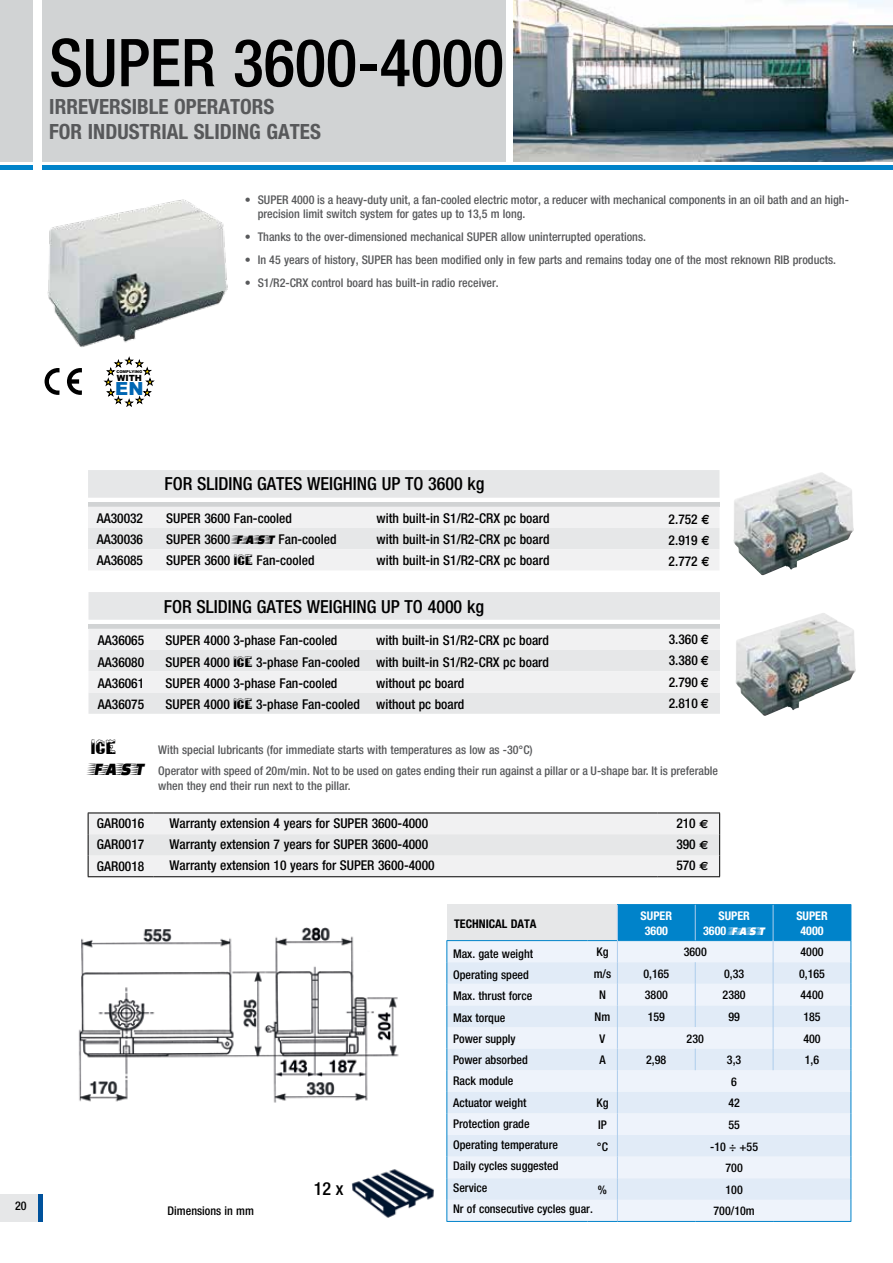
<style>
.page{position:relative;width:893px;height:1263px;background:#fff}
.page>*{position:absolute;margin:0;border:0;box-sizing:border-box;transform-origin:0 0}
.t1{font:500 condensed 66px "Helvetica Neue";color:#000}
.t2{font:700 condensed 21px/25.5px "Helvetica Neue";color:#58595b}
.t3{font:900 18.15px "Arial";color:#0066b3}
.t4{font:500 condensed 18px "Helvetica Neue";color:#000}
.t5{font:18px "Snowtop Caps";color:#000}
.t6{font:500 condensed 13.5px/21.3px "Helvetica Neue";color:#000;text-align:justify}
.t7{font:500 condensed 12px/14.4px "Helvetica Neue";color:#58595b}
.t8{font:500 condensed 12px/21.3px "Helvetica Neue";color:#000;text-align:center}
.t9{font:700 condensed 12px/14.4px "Helvetica Neue";color:#fff;text-align:center}
.t10{font:700 condensed 12px "Helvetica Neue";color:#000}
.t11{font:900 8.55px "Arial";color:#000}
.t12{font:900 3.9px "Arial";color:#000}
.s1{font-family:"Faster One";font-weight:400;font-stretch:normal}
.s2{font-family:"Snowtop Caps";font-weight:400;font-stretch:normal}
.s3{font-family:"Euro Sans";font-weight:700;font-stretch:normal}
.s4{font-family:"Faster One";font-weight:400;font-stretch:normal;font-size:18px;color:#000}
.s5{font-family:"Euro Sans";font-weight:700;font-stretch:normal;font-size:12px}
</style>
<div class="page">
<img style="left:78px;top:927px;width:321px;height:176px">
<div style="left:0;top:1194px;width:38px;height:28px;background:#e6e7e8"></div>
<div style="left:38px;top:1194px;width:5px;height:28px;background:#00529c"></div>
<img style="left:47px;top:199px;width:181px;height:148px">
<div style="left:43px;top:0;width:463px;height:161px;background:#d1d3d4"></div>
<img style="left:514px;top:0;width:379px;height:161px">
<div style="left:0;top:0;width:33px;height:161px;background:#d1d3d4"></div>
<hr style="left:43px;top:166px;width:850px;height:4px;background:#0083ca">
<hr style="left:0;top:166px;width:33px;height:4px;background:#0083ca">
<svg style="left:88px;top:592px;width:632px;height:122px;background:#e8e9ea"></svg>
<div style="left:88px;top:624px;width:632px;height:5px;background:#d1d3d4"></div>
<svg style="left:88px;top:629px;width:632px;height:63px"></svg>
<img style="left:735px;top:613px;width:121px;height:103px">
<svg style="left:45px;top:368px;width:15px;height:27px"></svg>
<svg style="left:67px;top:368px;width:15px;height:27px"></svg>
<svg style="left:104px;top:357px;width:50px;height:49px"></svg>
<div style="left:88px;top:470px;width:631px;height:28px;background:#e6e7e8"></div>
<div style="left:88px;top:502px;width:631px;height:5px;background:#d1d3d4"></div>
<svg style="left:88px;top:507px;width:631px;height:63px"></svg>
<img style="left:733px;top:472px;width:121px;height:103px">
<div style="left:447px;top:904px;width:170px;height:36px;background:#e6e7e8"></div>
<div style="left:447px;top:941px;width:141px;height:280px;background:#eef3fb"></div>
<svg style="left:447px;top:962px;width:141px;height:238px;background:#e6eef8"></svg>
<hr style="left:446px;top:940px;width:142px;height:1px;background:#0083ca">
<svg style="left:446px;top:941px;width:1px;height:280px"></svg>
<hr style="left:446px;top:1221px;width:142px;height:1px;background:#0083ca">
<svg style="left:588px;top:904px;width:263px;height:318px;background:#cee3f3"></svg>
<hr style="left:88px;top:812px;width:65px;height:1px;background:#000">
<hr style="left:153px;top:812px;width:505px;height:1px;background:#000">
<hr style="left:658px;top:812px;width:62px;height:1px;background:#000">
<svg style="left:88px;top:813px;width:632px;height:63px"></svg>
<hr style="left:88px;top:876px;width:65px;height:1px;background:#000">
<hr style="left:153px;top:876px;width:505px;height:1px;background:#000">
<hr style="left:658px;top:876px;width:62px;height:1px;background:#000">
<img style="left:351px;top:1169px;width:83px;height:49px">
<h1 class="t1" style="left:49px;top:23px;width:456px">SUPER 3600-4000</h1>
<h2 class="t2" style="left:49px;top:93px;width:273px">IRREVERSIBLE OPERATORS<br>FOR INDUSTRIAL SLIDING GATES</h2>
<p class="t7" style="left:258px;top:192px;width:593px;text-indent:-13px">• SUPER 4000 is a heavy-duty unit, a fan-cooled electric motor, a reducer with mechanical components in an oil bath and an high&shy;precision limit switch system for gates up to 13,5 m long.</p>
<p class="t7" style="left:245px;top:229px;width:403px">• Thanks to the over-dimensioned mechanical SUPER allow uninterrupted operations.</p>
<p class="t7" style="left:245px;top:252px;width:593px">• In 45 years of history, SUPER has been modified only in few parts and remains today one of the most reknown RIB products.</p>
<p class="t7" style="left:245px;top:275px;width:255px">• S1/R2-CRX control board has built-in radio receiver.</p>
<p class="t8" style="left:15px;top:1195px;width:13px">20</p>
<p class="t12" style="left:116px;top:370px;width:28px">COMPLYING</p>
<p class="t11" style="left:117px;top:373px;width:27px">WITH</p>
<h3 class="t3" style="left:115px;top:378px;width:30px">EN</h3>
<p class="t6" style="left:97px;top:507px;width:48px">AA30032<br>AA30036<br>AA36085</p>
<p class="t6" style="left:98px;top:630px;width:48px">AA36065<br>AA36080<br>AA36061<br>AA36075</p>
<h3 class="t4" style="left:164px;top:473px;width:322px">FOR SLIDING GATES WEIGHING UP TO 3600 kg</h3>
<p class="t6" style="left:166px;top:507px;width:127px">SUPER 3600 Fan-cooled</p>
<p class="t6" style="left:377px;top:507px;width:174px">with built-in S1/R2-CRX pc board</p>
<p class="t6" style="left:166px;top:528px;width:172px">SUPER 3600 <span class="s1">FAST</span> Fan-cooled</p>
<p class="t6" style="left:377px;top:528px;width:174px">with built-in S1/R2-CRX pc board</p>
<p class="t6" style="left:166px;top:549px;width:150px">SUPER 3600 <span class="s2">ICE</span> Fan-cooled</p>
<p class="t6" style="left:377px;top:549px;width:174px">with built-in S1/R2-CRX pc board</p>
<h3 class="t4" style="left:164px;top:596px;width:322px">FOR SLIDING GATES WEIGHING UP TO 4000 kg</h3>
<p class="t6" style="left:166px;top:630px;width:173px">SUPER 4000 3-phase Fan-cooled</p>
<p class="t6" style="left:166px;top:630px;width:385px;text-indent:210px">with built-in S1/R2-CRX pc board SUPER 4000 <span class="s2">ICE</span> 3-phase Fan-cooled with built-in S1/R2-CRX pc board SUPER 4000 3-phase Fan-cooled</p>
<p class="t6" style="left:166px;top:672px;width:300px;text-align:right">without pc board<br>SUPER 4000 <span class="s2">ICE</span> 3-phase Fan-cooled without pc board</p>
<p class="t6" style="left:669px;top:508px;width:42px">2.752 <span class="s3">€ </span>2.919 <span class="s3">€ </span>2.772 <span class="s3">€</span></p>
<p class="t6" style="left:669px;top:629px;width:42px">3.360 <span class="s3">€ </span>3.380 <span class="s3">€ </span>2.790 <span class="s3">€ </span>2.810 <span class="s3">€</span></p>
<h3 class="t5" style="left:91px;top:734px;width:27px">ICE</h3>
<p class="t7" style="left:91px;top:738px;width:629px;line-height:21.6px;text-indent:67px">With special lubricants (for immediate starts with temperatures as low as -30°C)<br><span class="s4">FAST</span> Operator with speed of 20m/min. Not to be used on gates ending their run against a pillar or a U-shape bar. It is preferable</p>
<p class="t7" style="left:158px;top:778px;width:194px">when they end their run next to the pillar.</p>
<p class="t6" style="left:97px;top:812px;width:49px">GAR0016<br>GAR0017<br>GAR0018</p>
<p class="t6" style="left:170px;top:812px;width:267px;text-align:left">Warranty extension 4 years for SUPER 3600-4000<br>Warranty extension 7 years for SUPER 3600-4000<br>Warranty extension 10 years for SUPER 3600-4000</p>
<p class="t8" style="left:168px;top:1200px;width:88px">Dimensions in mm</p>
<h3 class="t4" style="left:314px;top:1178px;width:31px">12 x</h3>
<p class="t10" style="left:454px;top:916px;width:84px">TECHNICAL DATA</p>
<p class="t6" style="left:676px;top:812px;width:34px">210 <span class="s5">€ </span>390 <span class="s5">€ </span>570 <span class="s5">€</span></p>
<p class="t9" style="left:641px;top:908px;width:33px">SUPER<br>3600</p>
<p class="t9" style="left:703px;top:908px;width:63px">SUPER<br>3600 <span class="s1">FAST</span></p>
<p class="t9" style="left:796px;top:908px;width:33px">SUPER<br>4000</p>
<p class="t8" style="left:596px;top:941px;width:13px">Kg</p>
<p class="t8" style="left:684px;top:941px;width:25px">3600</p>
<p class="t8" style="left:800px;top:941px;width:25px">4000</p>
<p class="t8" style="left:594px;top:963px;width:19px">m/s</p>
<p class="t8" style="left:643px;top:963px;width:27px">0,165</p>
<p class="t8" style="left:724px;top:963px;width:22px">0,33</p>
<p class="t8" style="left:799px;top:963px;width:27px">0,165</p>
<p class="t8" style="left:599px;top:984px;width:8px">N</p>
<p class="t8" style="left:645px;top:984px;width:25px">3800</p>
<p class="t8" style="left:723px;top:984px;width:25px">2380</p>
<p class="t8" style="left:800px;top:984px;width:25px">4400</p>
<p class="t8" style="left:595px;top:1006px;width:17px">Nm</p>
<p class="t8" style="left:648px;top:1006px;width:19px">159</p>
<p class="t8" style="left:728px;top:1006px;width:13px">99</p>
<p class="t8" style="left:803px;top:1006px;width:19px">185</p>
<p class="t8" style="left:600px;top:1027px;width:7px">V</p>
<p class="t8" style="left:687px;top:1027px;width:19px">230</p>
<p class="t8" style="left:803px;top:1027px;width:19px">400</p>
<p class="t8" style="left:599px;top:1049px;width:8px">A</p>
<p class="t8" style="left:646px;top:1049px;width:22px">2,98</p>
<p class="t8" style="left:727px;top:1049px;width:16px">3,3</p>
<p class="t8" style="left:805px;top:1049px;width:16px">1,6</p>
<p class="t8" style="left:731px;top:1071px;width:7px">6</p>
<p class="t8" style="left:596px;top:1092px;width:13px">Kg</p>
<p class="t8" style="left:728px;top:1092px;width:13px">42</p>
<p class="t8" style="left:598px;top:1114px;width:10px">IP</p>
<p class="t8" style="left:728px;top:1114px;width:13px">55</p>
<p class="t8" style="left:597px;top:1135px;width:13px">°C</p>
<p class="t8" style="left:710px;top:1135px;width:49px">-10 ÷ +55<br>700</p>
<p class="t8" style="left:598px;top:1179px;width:11px">%</p>
<p class="t8" style="left:713px;top:1178px;width:43px">100<br>700/10m</p>
<p class="t8" style="left:453px;top:943px;width:141px;text-align:left">Max. gate weight<br>Operating speed<br>Max. thrust force<br>Max torque<br>Power supply<br>Power absorbed<br>Rack module<br>Actuator weight<br>Protection grade<br>Operating temperature<br>Daily cycles suggested<br>Service<br>Nr of consecutive cycles guar.</p>
</div>
